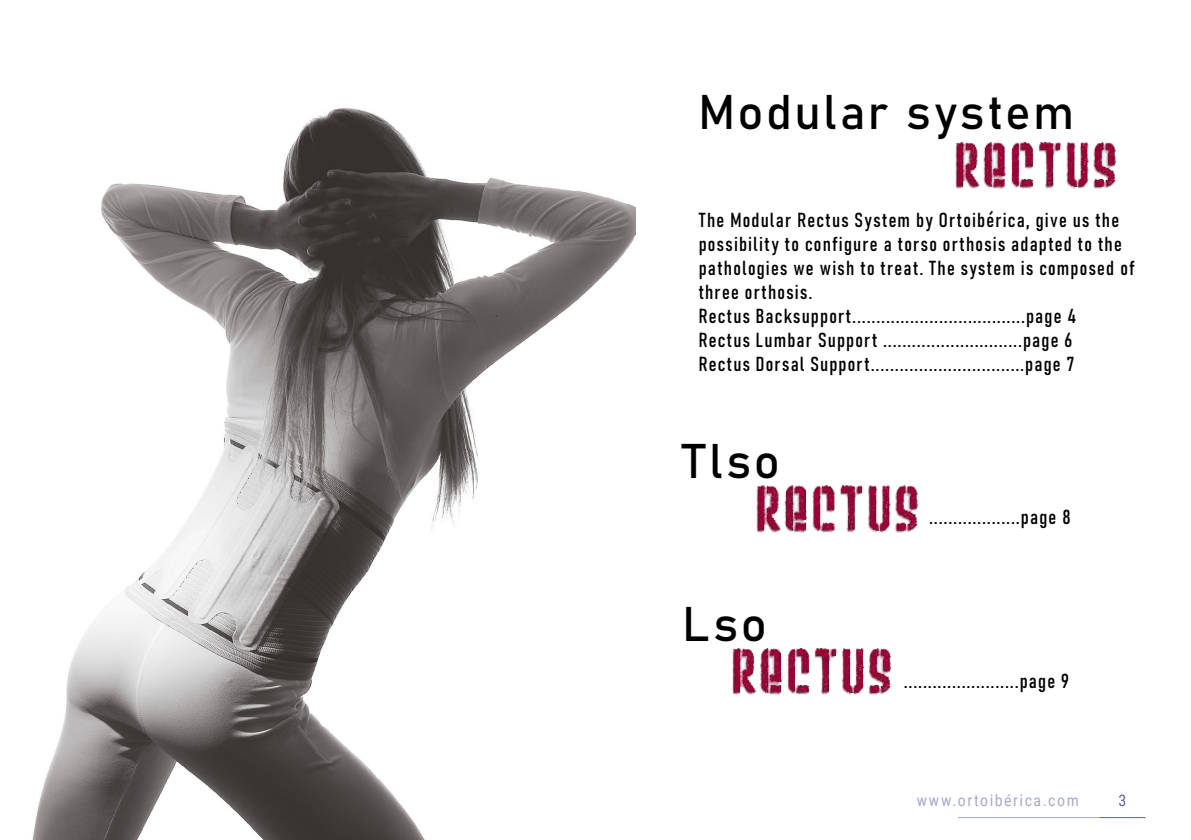
<style>
.page{position:relative;width:1191px;height:840px;background:#fff}
.page>*{position:absolute;margin:0;border:0;box-sizing:border-box;transform-origin:0 0}
.t1{font:48px "Bahnschrift";letter-spacing:.05em;color:#000}
.t2{font:20px/24px "Bahnschrift";letter-spacing:.06em;color:#000}
.t3{font:16px "Roboto Condensed";letter-spacing:.095em;color:#a6abcc}
.t4{font:16px "Roboto Condensed";color:#5b61a9}
</style>
<div class="page">
<img style="left:32px;top:108px;width:603px;height:731px">
<img style="left:955px;top:141px;width:161px;height:49px">
<img style="left:756px;top:485px;width:162px;height:49px">
<img style="left:732px;top:647px;width:159px;height:49px">
<hr style="left:958px;top:816px;width:141px;height:1px;background:#a6abcc">
<hr style="left:1099px;top:816px;width:46px;height:1px;background:#5b61a9">
<p class="t1" style="left:698px;top:75px;width:377px">Modular system</p>
<p class="t2" style="left:698px;top:206px;width:437px">The Modular Rectus System by Ortoibérica, give us the possibility to configure a torso orthosis adapted to the pathologies we wish to treat. The system is composed of three orthosis.</p>
<p class="t2" style="left:698px;top:302px;width:379px">Rectus Backsupport....................................page 4</p>
<p class="t2" style="left:698px;top:326px;width:375px">Rectus Lumbar Support .............................page 6</p>
<p class="t2" style="left:698px;top:350px;width:377px">Rectus Dorsal Support................................page 7</p>
<p class="t1" style="left:682px;top:424px;width:99px">Tlso</p>
<p class="t1" style="left:682px;top:587px;width:86px">Lso</p>
<p class="t2" style="left:929px;top:503px;width:143px">...................page 8</p>
<p class="t2" style="left:904px;top:667px;width:166px">........................page 9</p>
<p class="t3" style="left:916px;top:788px;width:163px">www.ortoibérica.com</p>
<p class="t4" style="left:1118px;top:788px;width:9px">3</p>
</div>
